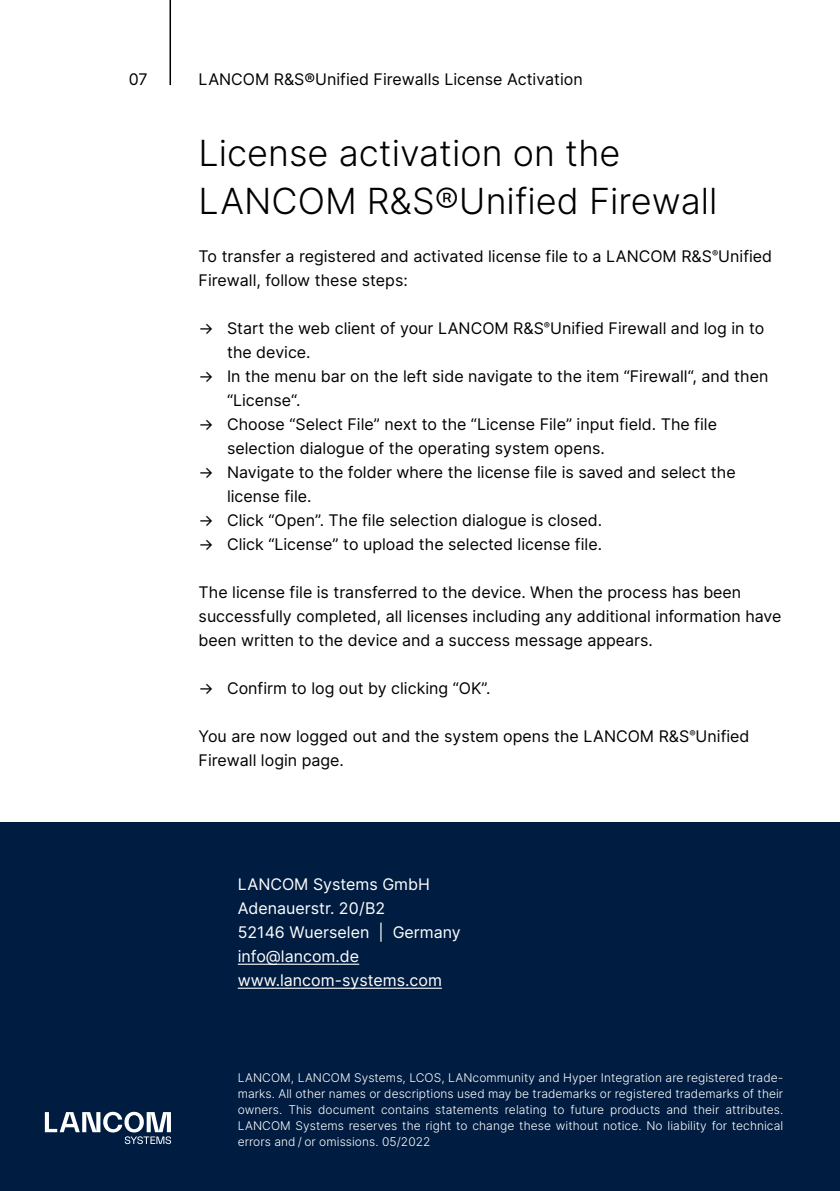
<style>
.page{position:relative;width:840px;height:1191px;background:#fff}
.page>*{position:absolute;margin:0;border:0;box-sizing:border-box;transform-origin:0 0}
.t1{font:300 36px/48px "Inter";color:#000}
.t2{font:16px/24px "Inter";color:#000}
.t3{font:16px/24px "Inter";color:#fff}
.t4{font:300 12px/16px "Inter";letter-spacing:.005em;color:#fff;text-align:justify}
</style>
<div class="page">
<div style="left:0;top:822px;width:839px;height:369px;background:#001d41"></div>
<hr style="left:238px;top:963px;width:121px;height:1px;background:#fff">
<hr style="left:238px;top:987px;width:203px;height:1px;background:#fff">
<svg style="left:45px;top:1111px;width:126px;height:33px"></svg>
<hr style="left:169px;top:0;width:2px;height:85px;background:#000">
<p class="t2" style="left:129px;top:67px;width:21px">07</p>
<p class="t2" style="left:198px;top:67px;width:385px">LANCOM R&amp;S®Unified Firewalls License Activation</p>
<h1 class="t1" style="left:198px;top:128px;width:520px">License activation on the<br>LANCOM R&amp;S®Unified Firewall</h1>
<p class="t2" style="left:198px;top:244px;width:574px">To transfer a registered and activated license file to a LANCOM R&amp;S<sup>®</sup>Unified<br>Firewall, follow these steps:</p>
<p class="t2" style="left:227px;top:316px;width:538px;text-indent:-28px">→ Start the web client of your LANCOM R&amp;S<sup>®</sup>Unified Firewall and log in to the device.</p>
<p class="t2" style="left:227px;top:364px;width:542px;text-indent:-28px">→ In the menu bar on the left side navigate to the item “Firewall“, and then “License“.</p>
<p class="t2" style="left:227px;top:412px;width:491px;text-indent:-28px">→ Choose “Select File” next to the “License File” input field. The file selection dialogue of the operating system opens.</p>
<p class="t2" style="left:227px;top:460px;width:510px;text-indent:-28px">→ Navigate to the folder where the license file is saved and select the license file.</p>
<p class="t2" style="left:198px;top:508px;width:405px">→ Click “Open”. The file selection dialogue is closed.</p>
<p class="t2" style="left:198px;top:532px;width:405px">→ Click “License” to upload the selected license file.</p>
<p class="t2" style="left:198px;top:580px;width:584px">The license file is transferred to the device. When the process has been successfully completed, all licenses including any additional information have been written to the device and a success message appears.</p>
<p class="t2" style="left:198px;top:676px;width:293px">→ Confirm to log out by clicking “OK”.</p>
<p class="t2" style="left:198px;top:724px;width:552px">You are now logged out and the system opens the LANCOM R&amp;S<sup>®</sup>Unified<br>Firewall login page.</p>
<p class="t3" style="left:238px;top:871px;width:224px">LANCOM Systems GmbH<br>Adenauerstr. 20/B2<br>52146 Wuerselen | Germany info@lancom.de www.lancom-systems.com</p>
<p class="t4" style="left:238px;top:1069px;width:546px">LANCOM, LANCOM Systems, LCOS, LANcommunity and Hyper Integration are registered trade&shy;marks. All other names or descriptions used may be trademarks or registered trademarks of their owners. This document contains statements relating to future products and their attributes.<br>LANCOM Systems reserves the right to change these without notice. No liability for technical errors and / or omissions. 05/2022</p>
</div>
